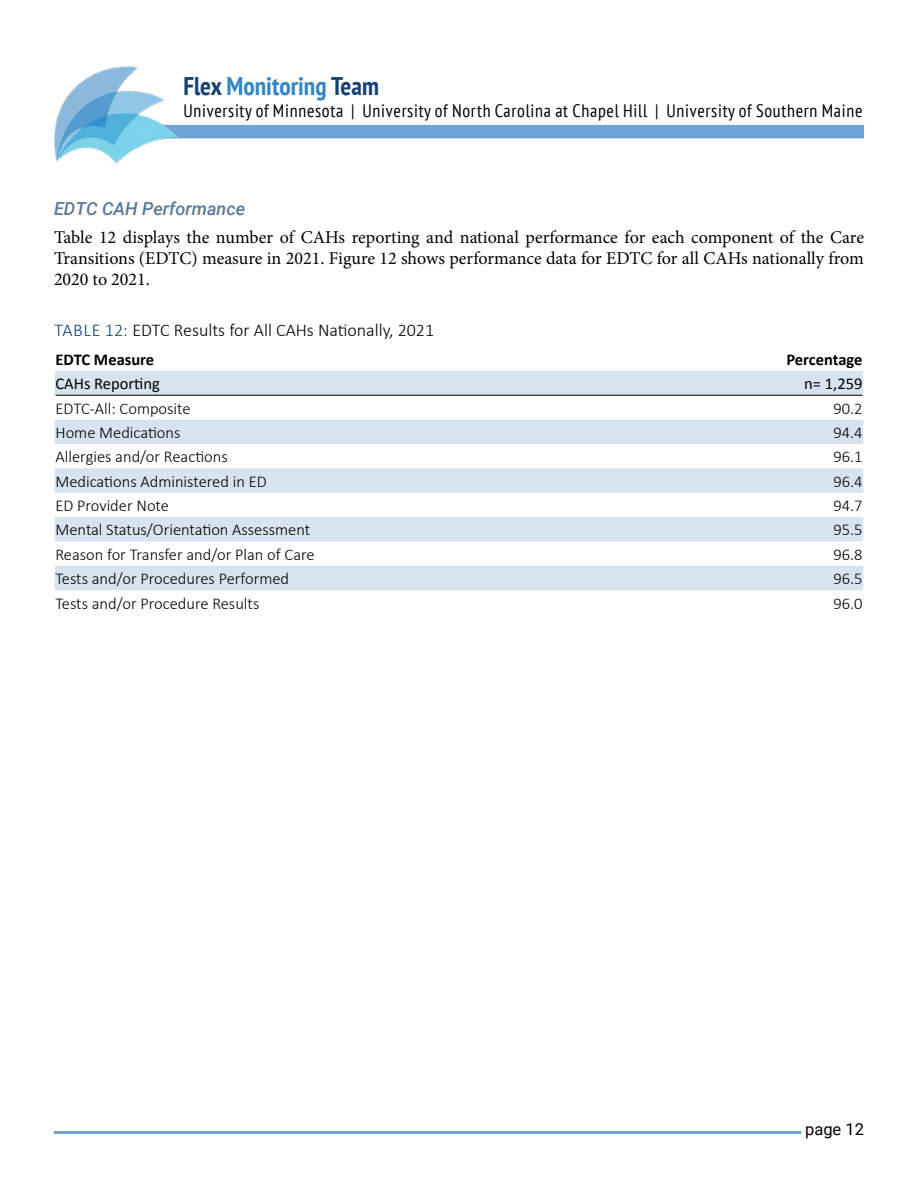
<style>
.page{position:relative;width:918px;height:1188px;background:#fff}
.page>*{position:absolute;margin:0;border:0;box-sizing:border-box;transform-origin:0 0}
.t1{font:700 condensed 25.5px "PT Sans";color:#3486c5}
.t2{font:18px/21px "Minion Pro";color:#000;text-align:justify}
.t3{font:condensed 18px "PT Sans";letter-spacing:.04em;color:#000}
.t4{font:300 18px "Calibri";color:#000}
.t5{font:italic 500 18px "Roboto";color:#5b7999}
.t6{font:300 16.5px "Calibri";color:#000}
.t7{font:700 16.5px "Calibri";color:#000}
.t8{font:16.5px "Calibri";color:#000}
.t9{font:16.5px "Roboto";color:#000}
.s1{color:#14416d}
</style>
<div class="page">
<div style="left:88px;top:125px;width:776px;height:13px;background:#70a4d8"></div>
<img style="left:54px;top:66px;width:416px;height:98px">
<hr style="left:54px;top:1131px;width:747px;height:3px;background:#70a4d8">
<svg style="left:55px;top:371px;width:808px;height:219px;fill:#d7e4ef"></svg>
<hr style="left:56px;top:395px;width:283px;height:1px;background:#000">
<hr style="left:339px;top:395px;width:524px;height:1px;background:#000">
<h1 class="t1" style="left:183px;top:69px;width:197px"><span class="s1">Flex</span> Monitoring <span class="s1">Team</span></h1>
<p class="t3" style="left:183px;top:99px;width:681px">University of Minnesota | University of North Carolina at Chapel Hill | University of Southern Maine</p>
<p class="t5" style="left:54px;top:196px;width:193px">EDTC CAH Performance</p>
<p class="t2" style="left:54px;top:227px;width:812px">Table 12 displays the number of CAHs reporting and national performance for each component of the Care Transitions (EDTC) measure in 2021. Figure 12 shows performance data for EDTC for all CAHs nationally from 2020 to 2021.</p>
<p class="t4" style="left:54px;top:319px;width:381px"><span class="s1">TABLE 12:</span> EDTC Results for All CAHs Nationally, 2021</p>
<p class="t7" style="left:56px;top:348px;width:100px">EDTC Measure</p>
<p class="t7" style="left:786px;top:348px;width:78px">Percentage</p>
<p class="t8" style="left:56px;top:372px;width:106px">CAHs Reporting</p>
<p class="t8" style="left:804px;top:372px;width:60px">n= 1,259</p>
<p class="t6" style="left:56px;top:398px;width:137px">EDTC-All: Composite</p>
<p class="t6" style="left:833px;top:398px;width:31px">90.2</p>
<p class="t6" style="left:56px;top:422px;width:127px">Home Medications</p>
<p class="t6" style="left:833px;top:422px;width:31px">94.4</p>
<p class="t6" style="left:56px;top:447px;width:174px">Allergies and/or Reactions</p>
<p class="t6" style="left:833px;top:447px;width:31px">96.1</p>
<p class="t6" style="left:56px;top:471px;width:213px">Medications Administered in ED</p>
<p class="t6" style="left:833px;top:471px;width:31px">96.4</p>
<p class="t6" style="left:56px;top:495px;width:115px">ED Provider Note</p>
<p class="t6" style="left:833px;top:495px;width:31px">94.7</p>
<p class="t6" style="left:56px;top:520px;width:256px">Mental Status/Orientation Assessment</p>
<p class="t6" style="left:833px;top:520px;width:31px">95.5</p>
<p class="t6" style="left:56px;top:544px;width:261px">Reason for Transfer and/or Plan of Care</p>
<p class="t6" style="left:833px;top:544px;width:31px">96.8</p>
<p class="t6" style="left:56px;top:568px;width:235px">Tests and/or Procedures Performed</p>
<p class="t6" style="left:833px;top:568px;width:31px">96.5</p>
<p class="t6" style="left:56px;top:593px;width:205px">Tests and/or Procedure Results</p>
<p class="t6" style="left:833px;top:593px;width:31px">96.0</p>
<p class="t9" style="left:805px;top:1118px;width:60px">page 12</p>
</div>
